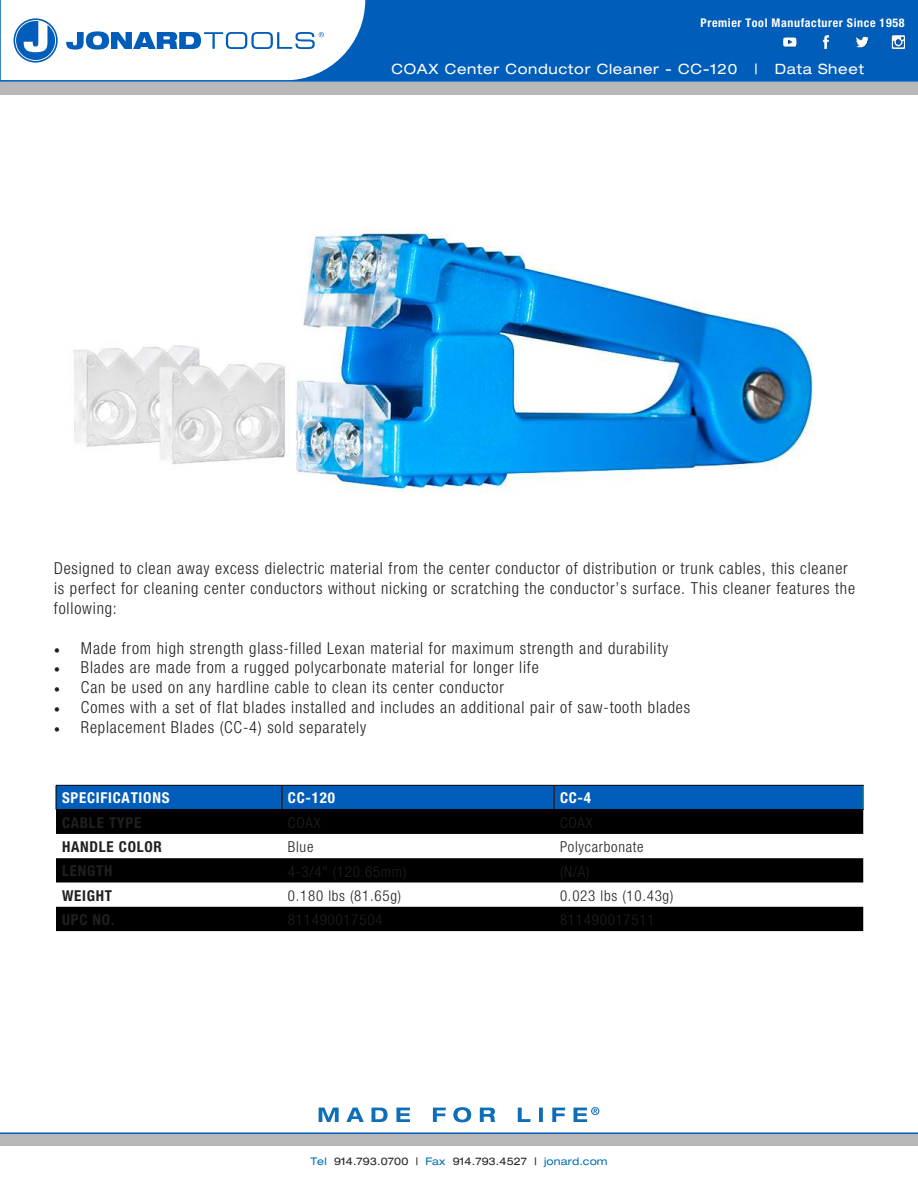
<style>
.page{position:relative;width:918px;height:1188px;background:#fff}
.page>*{position:absolute;margin:0;border:0;box-sizing:border-box;transform-origin:0 0}
.t1{font:300 condensed 16.5px/19.8px "Helvetica Neue";letter-spacing:.05em;color:#221f1f}
.t2{font:300 condensed 15px "Helvetica Neue";letter-spacing:.05em;color:#221f1f}
.t3{font:700 condensed 15px "Helvetica Neue";letter-spacing:.05em;color:#221f1f}
.t4{font:700 condensed 15px "Helvetica Neue";letter-spacing:.05em;color:#fff}
.t5{font:expanded 14.25px "Helvetica Neue";letter-spacing:.05em;color:#fff}
.t6{font:700 condensed 12px "Helvetica Neue";letter-spacing:.05em;color:#fff}
.t7{font:expanded 10.5px "Helvetica Neue";letter-spacing:.01em;color:#221f1f}
.s1{font-family:"Minion Pro";font-weight:400;font-stretch:normal}
.s2{color:#006db7}
</style>
<div class="page">
<div style="left:1px;top:0;width:917px;height:81px;background:#005db9"></div>
<div style="left:0;top:82px;width:918px;height:12px;background:#b8b8b8"></div>
<div style="left:0;top:1134px;width:918px;height:12px;background:#b8b8b8"></div>
<svg style="left:319px;top:1107px;width:280px;height:15px"></svg>
<hr style="left:0;top:1132px;width:918px;height:2px;background:#005db9">
<svg style="left:1px;top:0;width:364px;height:80px;background:#d9e7f4"></svg>
<hr style="left:0;top:80px;width:918px;height:2px;background:#005db9">
<img style="left:783px;top:35px;width:121px;height:14px">
<svg style="left:56px;top:810px;width:807px;height:121px;fill:#000"></svg>
<div style="left:56px;top:785px;width:808px;height:24px;background:#005db9"></div>
<hr style="left:282px;top:785px;width:272px;height:1px;background:#000">
<hr style="left:554px;top:785px;width:310px;height:1px;background:#000">
<hr style="left:56px;top:809px;width:226px;height:1px;background:#000">
<hr style="left:282px;top:809px;width:272px;height:1px;background:#000">
<hr style="left:554px;top:809px;width:310px;height:1px;background:#000">
<img style="left:73px;top:228px;width:740px;height:266px">
<p class="t6" style="left:701px;top:16px;width:205px">Premier Tool Manufacturer Since 1958</p>
<p class="t5" style="left:392px;top:63px;width:474px">COAX Center Conductor Cleaner - CC-120 | Data Sheet</p>
<p class="t1" style="left:54px;top:560px;width:803px">Designed to clean away excess dielectric material from the center conductor of distribution or trunk cables, this cleaner is perfect for cleaning center conductors without nicking or scratching the conductor’s surface. This cleaner features the following:</p>
<p class="t1" style="left:54px;top:639px;width:616px"><span class="s1">•</span> Made from high strength glass-filled Lexan material for maximum strength and durability</p>
<p class="t1" style="left:54px;top:659px;width:486px"><span class="s1">•</span> Blades are made from a rugged polycarbonate material for longer life</p>
<p class="t1" style="left:54px;top:679px;width:451px"><span class="s1">•</span> Can be used on any hardline cable to clean its center conductor</p>
<p class="t1" style="left:54px;top:699px;width:638px"><span class="s1">•</span> Comes with a set of flat blades installed and includes an additional pair of saw-tooth blades</p>
<p class="t1" style="left:54px;top:718px;width:314px"><span class="s1">•</span> Replacement Blades (CC-4) sold separately</p>
<p class="t4" style="left:62px;top:790px;width:109px">SPECIFICATIONS</p>
<p class="t4" style="left:288px;top:790px;width:49px">CC-120</p>
<p class="t4" style="left:560px;top:790px;width:33px">CC-4</p>
<p class="t3" style="left:62px;top:814px;width:81px">CABLE TYPE</p>
<p class="t2" style="left:288px;top:817px;width:34px">COAX</p>
<p class="t2" style="left:560px;top:817px;width:34px">COAX</p>
<p class="t3" style="left:62px;top:838px;width:101px">HANDLE COLOR</p>
<p class="t2" style="left:288px;top:841px;width:27px">Blue</p>
<p class="t2" style="left:560px;top:841px;width:85px">Polycarbonate</p>
<p class="t3" style="left:62px;top:862px;width:52px">LENGTH</p>
<p class="t2" style="left:288px;top:866px;width:120px">4-3/4" (120.65mm)</p>
<p class="t2" style="left:560px;top:866px;width:31px">(N/A)</p>
<p class="t3" style="left:62px;top:887px;width:52px">WEIGHT</p>
<p class="t2" style="left:288px;top:890px;width:115px">0.180 lbs (81.65g)</p>
<p class="t2" style="left:560px;top:890px;width:115px">0.023 lbs (10.43g)</p>
<p class="t3" style="left:62px;top:911px;width:54px">UPC NO.</p>
<p class="t2" style="left:288px;top:914px;width:96px">811490017504</p>
<p class="t2" style="left:560px;top:914px;width:96px">811490017511</p>
<p class="t7" style="left:310px;top:1158px;width:299px"><span class="s2">Tel</span> 914.793.0700 | <span class="s2">Fax</span> 914.793.4527 | <span class="s2">jonard.com</span></p>
</div>
